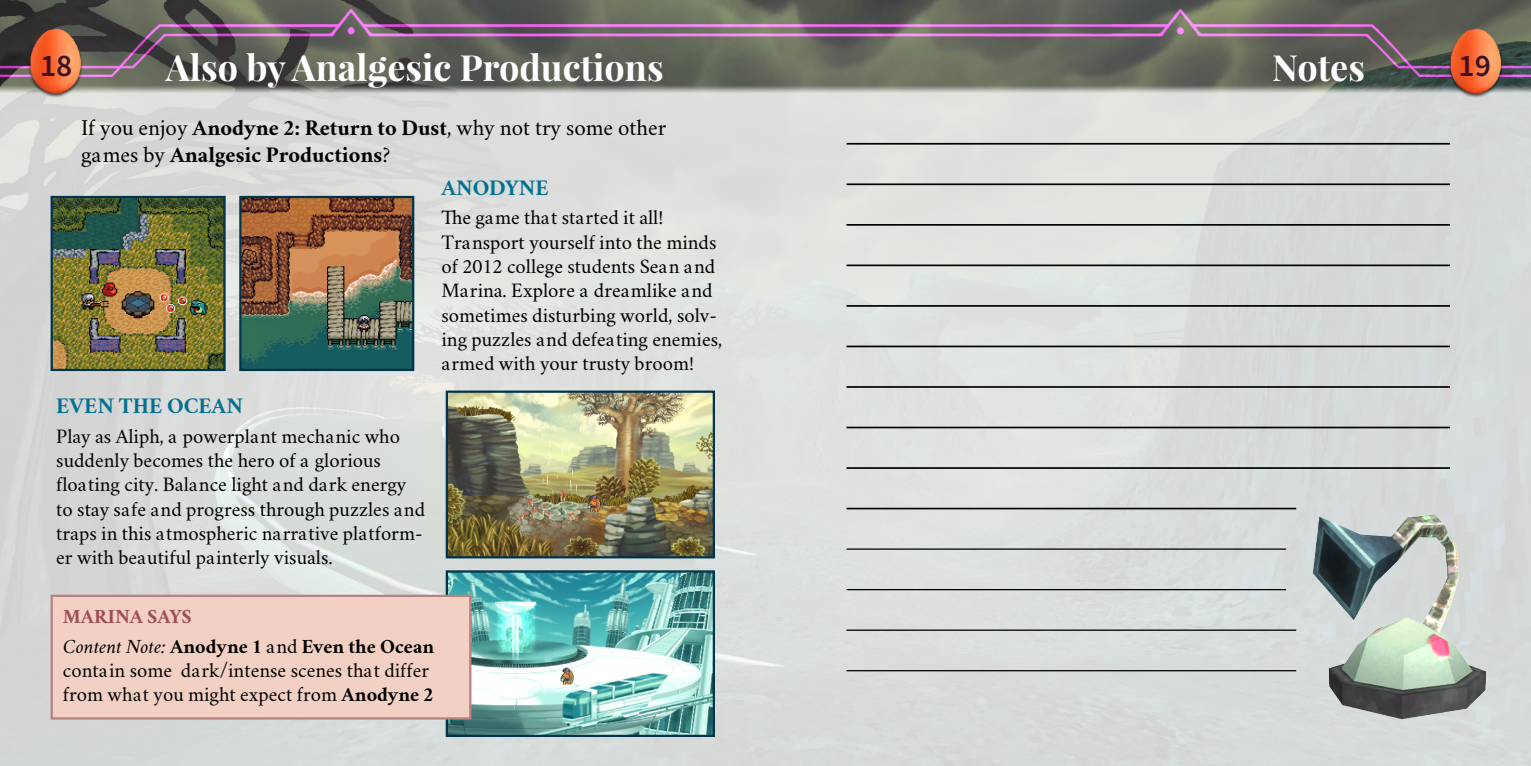
<style>
.page{position:relative;width:1531px;height:766px;background:#fff}
.page>*{position:absolute;margin:0;border:0;box-sizing:border-box;transform-origin:0 0}
.t1{font:700 36px "Playfair Display";color:#fff}
.t2{font:600 31.5px "Source Sans Pro";color:#3e1222}
.t3{font:700 22.5px/27px "Crimson";color:#000}
.t4{font:700 22.5px "Crimson";color:#007191}
.t5{font:20.25px/24.3px "Crimson";color:#000}
.t6{font:700 20.25px/29.2px "Crimson";color:#000}
.s1{font-weight:400}
.s2{color:#9c4e54}
.s3{font-weight:400;font-style:italic}
.s4{font-weight:700}
</style>
<div class="page">
<img style="left:0;top:0;width:1531px;height:765px">
<img style="left:449px;top:393px;width:263px;height:162px">
<div style="left:446px;top:390px;width:269px;height:168px;border:2px solid #00344b"></div>
<img style="left:449px;top:573px;width:263px;height:160px">
<div style="left:446px;top:570px;width:269px;height:166px;border:2px solid #00344b"></div>
<img style="left:54px;top:199px;width:169px;height:169px">
<div style="left:51px;top:196px;width:175px;height:175px;border:2px solid #00344b"></div>
<img style="left:242px;top:199px;width:169px;height:169px">
<div style="left:239px;top:196px;width:175px;height:175px;border:2px solid #00344b"></div>
<div style="left:52px;top:595px;width:418px;height:123px;background:#f3d0c4"></div>
<div style="left:51px;top:594px;width:420px;height:125px;border:2px solid #b58181"></div>
<hr style="left:846px;top:143px;width:604px;height:1px;background:#000">
<hr style="left:846px;top:183px;width:604px;height:2px;background:#000">
<hr style="left:846px;top:224px;width:604px;height:1px;background:#000">
<hr style="left:846px;top:264px;width:604px;height:2px;background:#000">
<hr style="left:846px;top:305px;width:604px;height:1px;background:#000">
<hr style="left:846px;top:345px;width:604px;height:2px;background:#000">
<hr style="left:846px;top:386px;width:604px;height:1px;background:#000">
<hr style="left:846px;top:426px;width:604px;height:2px;background:#000">
<hr style="left:846px;top:467px;width:604px;height:1px;background:#000">
<hr style="left:846px;top:507px;width:450px;height:2px;background:#000">
<hr style="left:846px;top:548px;width:440px;height:1px;background:#000">
<hr style="left:846px;top:589px;width:440px;height:1px;background:#000">
<hr style="left:846px;top:629px;width:450px;height:1px;background:#000">
<hr style="left:846px;top:670px;width:450px;height:1px;background:#000">
<img style="left:1297px;top:498px;width:201px;height:229px">
<h1 class="t1" style="left:166px;top:45px;width:499px">Also by Analgesic Productions</h1>
<h1 class="t1" style="left:1272px;top:45px;width:94px">Notes</h1>
<h2 class="t2" style="left:40px;top:45px;width:34px">18</h2>
<h2 class="t2" style="left:1458px;top:45px;width:34px">19</h2>
<p class="t3" style="left:81px;top:114px;width:587px"><span class="s1">If you enjoy</span> Anodyne 2: Return to Dust<span class="s1">, why not try some other games by</span> Analgesic Productions<span class="s1">?</span></p>
<p class="t4" style="left:56px;top:389px;width:188px">Even the Ocean</p>
<p class="t5" style="left:56px;top:422px;width:370px">Play as Aliph, a powerplant mechanic who suddenly becomes the hero of a glorious floating city. Balance light and dark energy to stay safe and progress through puzzles and traps in this atmospheric narrative platform&shy;er with beautiful painterly visuals.</p>
<p class="t4" style="left:441px;top:171px;width:109px">Anodyne</p>
<p class="t5" style="left:441px;top:204px;width:282px">The game that started it all!<br>Transport yourself into the minds of 2012 college students Sean and<br>Marina. Explore a dreamlike and sometimes disturbing world, solv&shy;ing puzzles and defeating enemies, armed with your trusty broom!</p>
<p class="t6" style="left:63px;top:602px;width:373px"><span class="s2">Marina Says<br></span><span class="s3">Content Note:</span> Anodyne 1 <span class="s1">and</span> Even the Ocean</p>
<p class="t5" style="left:63px;top:656px;width:372px">contain some dark/intense scenes that differ from what you might expect from <span class="s4">Anodyne 2</span></p>
</div>
